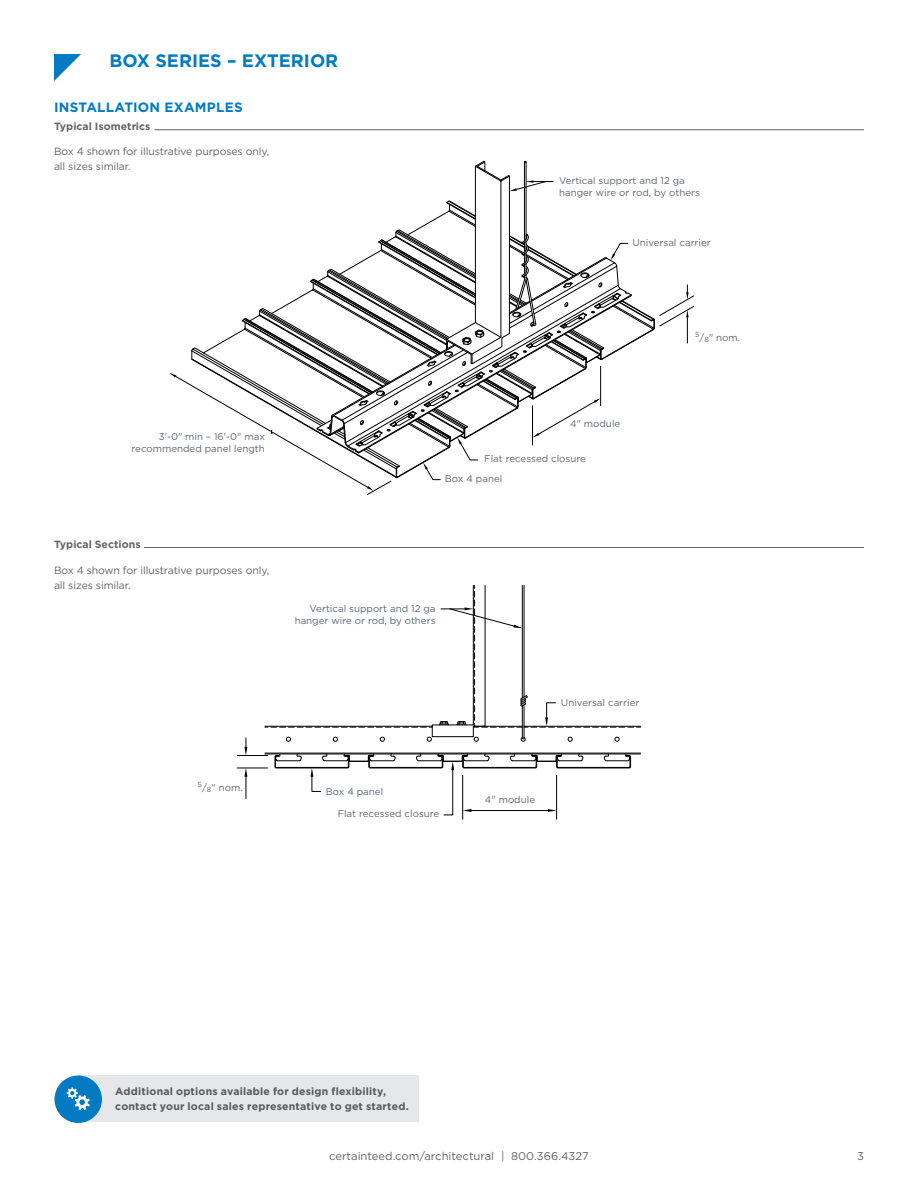
<style>
.page{position:relative;width:918px;height:1188px;background:#fff}
.page>*{position:absolute;margin:0;border:0;box-sizing:border-box;transform-origin:0 0}
.t1{font:700 18px "Gotham";color:#007bc3}
.t2{font:700 13.5px "Gotham";letter-spacing:.015em;color:#007bc3}
.t3{font:11.25px "Gotham";color:#636466}
.t4{font:10.5px/15px "Gotham";letter-spacing:-.01em;color:#636466}
.t5{font:700 10.5px/15px "Gotham";letter-spacing:.02em;color:#58595b}
.t6{font:700 10.5px "Gotham";letter-spacing:.005em;color:#636466}
.t7{font:9.75px/12px "Gotham";color:#5d6770;text-align:right}
</style>
<div class="page">
<hr style="left:265px;top:753px;width:376px;height:1px;background:#000">
<hr style="left:265px;top:754px;width:376px;height:1px;background:#000">
<hr style="left:237px;top:768px;width:31px;height:1px;background:#000">
<hr style="left:237px;top:755px;width:31px;height:1px;background:#000">
<svg style="left:244px;top:738px;width:3px;height:17px"></svg>
<svg style="left:244px;top:768px;width:3px;height:31px"></svg>
<svg style="left:265px;top:585px;width:376px;height:157px"></svg>
<hr style="left:462px;top:775px;width:1px;height:44px;background:#000">
<hr style="left:556px;top:775px;width:1px;height:44px;background:#000">
<svg style="left:275px;top:753px;width:356px;height:62px"></svg>
<svg style="left:169px;top:161px;width:525px;height:334px"></svg>
<svg style="left:54px;top:54px;width:27px;height:27px"></svg>
<hr style="left:144px;top:547px;width:720px;height:1px;background:#636466">
<hr style="left:154px;top:129px;width:710px;height:1px;background:#636466">
<div style="left:82px;top:1076px;width:337px;height:46px;background:#e6e7e8"></div>
<div style="left:54px;top:1076px;width:48px;height:47px;background:#007ac2;border-radius:50%"></div>
<svg style="left:67px;top:1087px;width:23px;height:23px"></svg>
<h1 class="t1" style="left:110px;top:50px;width:230px">Box series – Exterior</h1>
<h2 class="t2" style="left:54px;top:99px;width:80px">I NSTALLATIO</h2>
<h2 class="t2" style="left:150px;top:99px;width:95px">N EXAMPLES</h2>
<p class="t6" style="left:54px;top:120px;width:98px">Typical Isometrics</p>
<p class="t4" style="left:54px;top:144px;width:217px">Box 4 shown for illustrative purposes only, all sizes similar.</p>
<p class="t7" style="left:559px;top:175px;width:142px;text-align:left">Vertical support and 12 ga hanger wire or rod, by others</p>
<p class="t7" style="left:632px;top:236px;width:80px">Universal carrier</p>
<p class="t7" style="left:132px;top:430px;width:135px">3'-0" min – 16'-0" max recommended panel length</p>
<p class="t6" style="left:54px;top:538px;width:88px">Typical Sections</p>
<p class="t4" style="left:54px;top:563px;width:217px">Box 4 shown for illustrative purposes only, all sizes similar.</p>
<p class="t7" style="left:570px;top:418px;width:52px">4" module</p>
<p class="t7" style="left:445px;top:448px;width:143px;line-height:20.1px;text-align:left;text-indent:39px">Flat recessed closure<br>Box 4 panel</p>
<p class="t7" style="left:295px;top:602px;width:142px">Vertical support and 12 ga hanger wire or rod, by others</p>
<p class="t7" style="left:561px;top:696px;width:80px">Universal carrier</p>
<p class="t7" style="left:198px;top:782px;width:47px"><sup>5</sup>/<sub>8</sub>" nom.</p>
<p class="t7" style="left:326px;top:785px;width:59px">Box 4 panel</p>
<p class="t7" style="left:338px;top:808px;width:103px">Flat recessed closure</p>
<p class="t7" style="left:485px;top:793px;width:52px">4" module</p>
<p class="t7" style="left:695px;top:331px;width:47px"><sup>5</sup>/<sub>8</sub>" nom.</p>
<p class="t5" style="left:115px;top:1083px;width:295px">Additional options available for design flexibility, contact your local sales representative to get started.</p>
<p class="t3" style="left:329px;top:1150px;width:261px">certainteed.com/architectural | 800.366.4327</p>
<p class="t3" style="left:857px;top:1150px;width:8px">3</p>
</div>
